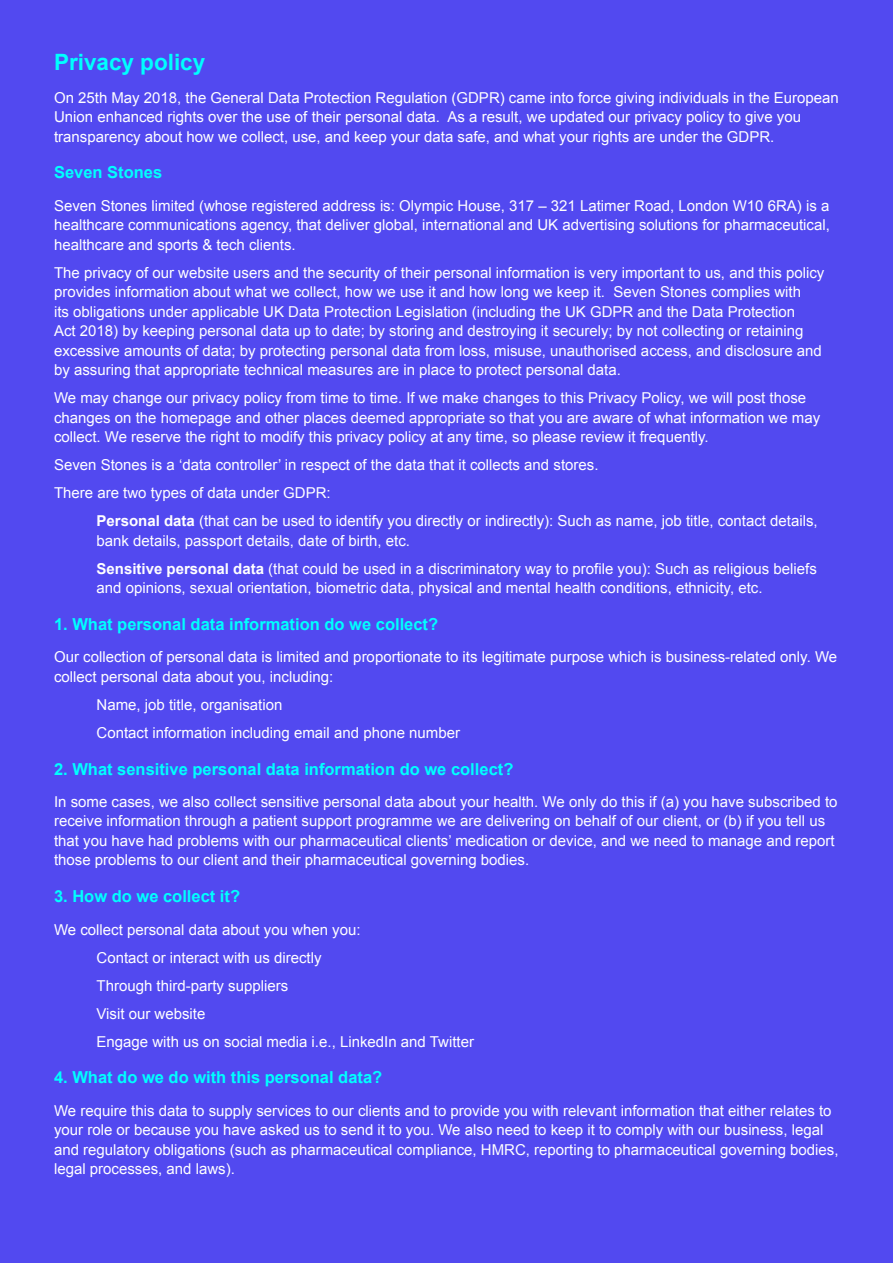
<style>
.page{position:relative;width:893px;height:1263px;background:#5249f0}
.page>*{position:absolute;margin:0;border:0;box-sizing:border-box;transform-origin:0 0}
.t1{font:700 22.5px "Arial";color:#0ff}
.t2{font:700 16.5px "Arial";color:#0ff}
.t3{font:15px/19.5px "Arial";color:#fff}
.s1{font-weight:700}
</style>
<div class="page">
<h1 class="t1" style="left:54px;top:48px;width:153px">Privacy policy</h1>
<p class="t3" style="left:54px;top:88px;width:786px">On 25th May 2018, the General Data Protection Regulation (GDPR) came into force giving individuals in the European<br>Union enhanced rights over the use of their personal data. As a result, we updated our privacy policy to give you transparency about how we collect, use, and keep your data safe, and what your rights are under the GDPR.</p>
<p class="t2" style="left:54px;top:162px;width:110px">Seven Stones</p>
<p class="t3" style="left:54px;top:196px;width:777px;text-align:justify">Seven Stones limited (whose registered address is: Olympic House, 317 – 321 Latimer Road, London W10 6RA) is a healthcare communications agency, that deliver global, international and UK advertising solutions for pharmaceutical, healthcare and sports &amp; tech clients.</p>
<p class="t3" style="left:54px;top:263px;width:772px">The privacy of our website users and the security of their personal information is very important to us, and this policy provides information about what we collect, how we use it and how long we keep it. Seven Stones complies with<br>its obligations under applicable UK Data Protection Legislation (including the UK GDPR and the Data Protection<br>Act 2018) by keeping personal data up to date; by storing and destroying it securely; by not collecting or retaining excessive amounts of data; by protecting personal data from loss, misuse, unauthorised access, and disclosure and by assuring that appropriate technical measures are in place to protect personal data.</p>
<p class="t3" style="left:54px;top:388px;width:768px">We may change our privacy policy from time to time. If we make changes to this Privacy Policy, we will post those changes on the homepage and other places deemed appropriate so that you are aware of what information we may collect. We reserve the right to modify this privacy policy at any time, so please review it frequently.</p>
<p class="t3" style="left:54px;top:451px;width:546px;line-height:28px">Seven Stones is a ‘data controller’ in respect of the data that it collects and stores.<br>There are two types of data under GDPR:</p>
<p class="t3" style="left:97px;top:511px;width:723px"><span class="s1">Personal data</span> (that can be used to identify you directly or indirectly): Such as name, job title, contact details, bank details, passport details, date of birth, etc.</p>
<p class="t3" style="left:97px;top:559px;width:722px"><span class="s1">Sensitive personal data</span> (that could be used in a discriminatory way to profile you): Such as religious beliefs and opinions, sexual orientation, biometric data, physical and mental health conditions, ethnicity, etc.</p>
<p class="t2" style="left:54px;top:613px;width:386px">1. What personal data information do we collect?</p>
<p class="t3" style="left:54px;top:647px;width:785px">Our collection of personal data is limited and proportionate to its legitimate purpose which is business-related only. We collect personal data about you, including:</p>
<p class="t3" style="left:97px;top:691px;width:365px;line-height:28px">Name, job title, organisation<br>Contact information including email and phone number</p>
<p class="t2" style="left:54px;top:758px;width:461px">2. What sensitive personal data information do we collect?</p>
<p class="t3" style="left:54px;top:792px;width:785px">In some cases, we also collect sensitive personal data about your health. We only do this if (a) you have subscribed to receive information through a patient support programme we are delivering on behalf of our client, or (b) if you tell us that you have had problems with our pharmaceutical clients’ medication or device, and we need to manage and report those problems to our client and their pharmaceutical governing bodies.</p>
<p class="t2" style="left:54px;top:886px;width:188px">3. How do we collect it?</p>
<p class="t3" style="left:97px;top:915px;width:379px;line-height:28px;text-indent:-43px">We collect personal data about you when you:<br>Contact or interact with us directly<br>Through third-party suppliers<br>Visit our website<br>Engage with us on social media i.e., LinkedIn and Twitter</p>
<p class="t2" style="left:54px;top:1067px;width:330px">4. What do we do with this personal data?</p>
<p class="t3" style="left:54px;top:1101px;width:786px">We require this data to supply services to our clients and to provide you with relevant information that either relates to your role or because you have asked us to send it to you. We also need to keep it to comply with our business, legal and regulatory obligations (such as pharmaceutical compliance, HMRC, reporting to pharmaceutical governing bodies, legal processes, and laws).</p>
</div>
